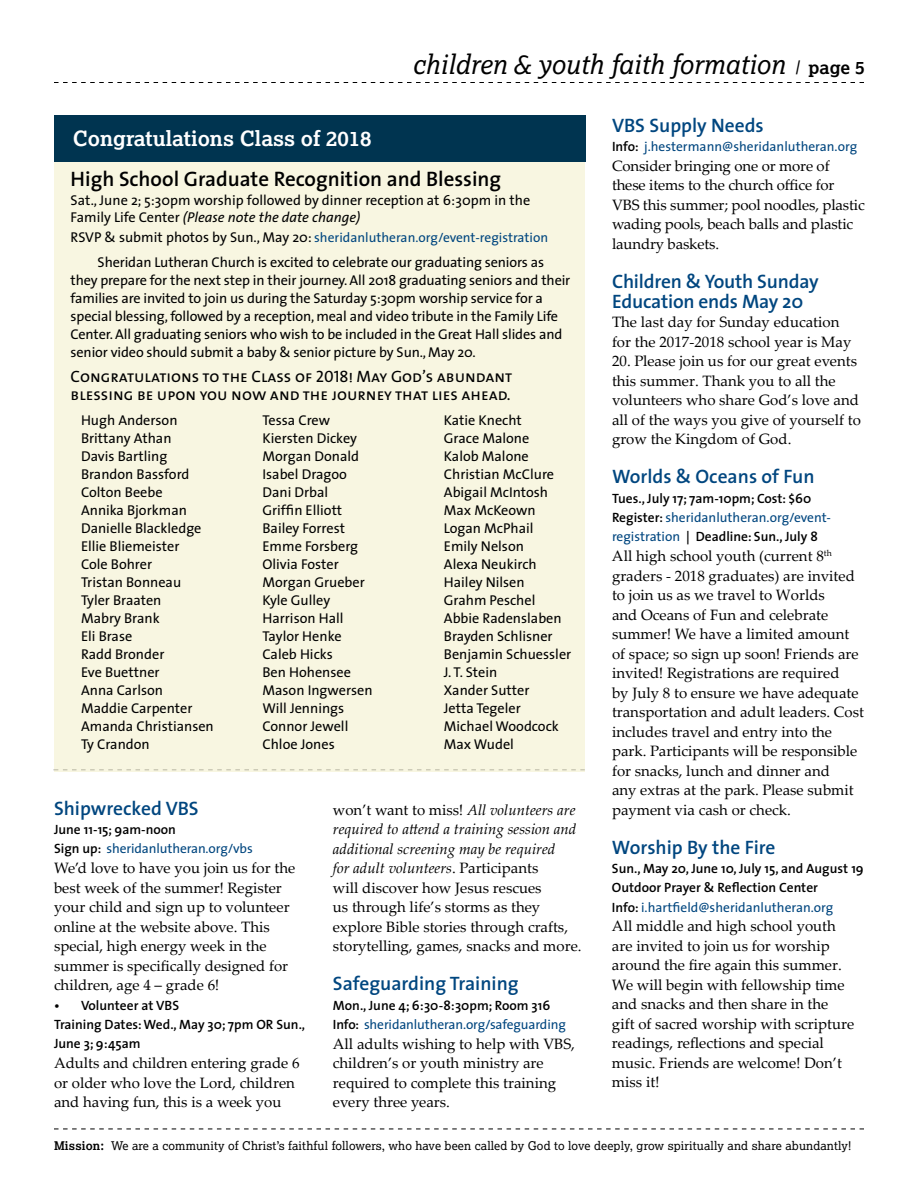
<style>
.page{position:relative;width:918px;height:1188px;background:#fff}
.page>*{position:absolute;margin:0;border:0;box-sizing:border-box;transform-origin:0 0}
.t1{font:italic 27px "Lexia";color:#000}
.t2{font:600 21px "The Sans";color:#000}
.t3{font:700 21px "Lexia";color:#fff}
.t4{font:600 19.5px/19.5px "The Sans";color:#00467f}
.t5{font:16.5px/18px "The Sans Caps";color:#000}
.t6{font:15px/19.5px "Palatino Linotype";color:#000}
.t7{font:14.25px/18px "The Sans";color:#000}
.t8{font:600 13.5px/19.5px "The Sans";color:#000}
.t9{font:13.5px "The Sans";color:#00467f}
.t10{font:12px "Lexia";letter-spacing:.01em;color:#000}
.s1{font-size:18px}
.s2{font-weight:700;font-style:normal;font-size:18px}
.s3{font-weight:600;color:#000}
.s4{font-weight:400;color:#00467f}
.s5{font-style:italic}
.s6{font-size:14.25px;color:#000}
.s7{font-weight:700}
</style>
<div class="page">
<svg style="left:54px;top:82px;width:810px;height:1px"></svg>
<svg style="left:54px;top:1129px;width:810px;height:1px"></svg>
<div style="left:54px;top:162px;width:531px;height:609px;background:#f8f6e1"></div>
<div style="left:54px;top:115px;width:531px;height:47px;background:#003450"></div>
<h1 class="t1" style="left:412px;top:47px;width:454px">children &amp; youth faith formation <span class="s1">|</span> <span class="s2">page 5</span></h1>
<h3 class="t4" style="left:612px;top:115px;width:153px">VBS Supply Needs</h3>
<p class="t9" style="left:612px;top:138px;width:247px"><span class="s3">Info:</span> j.hestermann@sheridanlutheran.org</p>
<p class="t6" style="left:612px;top:156px;width:254px">Consider bringing one or more of these items to the church office for<br>VBS this summer; pool noodles, plastic wading pools, beach balls and plastic laundry baskets.</p>
<h3 class="t4" style="left:612px;top:271px;width:208px">Children &amp; Youth Sunday<br>Education ends May 20</h3>
<p class="t6" style="left:612px;top:312px;width:241px">The last day for Sunday education for the 2017-2018 school year is May</p>
<p class="t6" style="left:612px;top:351px;width:250px">20. Please join us for our great events this summer. Thank you to all the volunteers who share God’s love and all of the ways you give of yourself to grow the Kingdom of God.</p>
<h3 class="t4" style="left:612px;top:466px;width:204px">Worlds &amp; Oceans of Fun</h3>
<p class="t8" style="left:612px;top:488px;width:221px">Tues., July 17; 7am-10pm; Cost: $60<br>Register: <span class="s4">sheridanlutheran.org/event&shy;registration</span> | Deadline: Sun., July 8</p>
<p class="t6" style="left:612px;top:546px;width:253px">All high school youth (current 8<sup>th </sup>graders - 2018 graduates) are invited to join us as we travel to Worlds<br>and Oceans of Fun and celebrate summer! We have a limited amount of space; so sign up soon! Friends are invited! Registrations are required<br>by July 8 to ensure we have adequate transportation and adult leaders. Cost includes travel and entry into the park. Participants will be responsible for snacks, lunch and dinner and<br>any extras at the park. Please submit payment via cash or check.</p>
<h3 class="t4" style="left:612px;top:837px;width:165px">Worship By the Fire</h3>
<p class="t8" style="left:612px;top:858px;width:253px">Sun., May 20, June 10, July 15, and August 19<br>Outdoor Prayer &amp; Reflection Center<br>Info: <span class="s4">i.hartfield@sheridanlutheran.org</span></p>
<p class="t6" style="left:612px;top:916px;width:244px">All middle and high school youth are invited to join us for worship around the fire again this summer.<br>We will begin with fellowship time and snacks and then share in the gift of sacred worship with scripture readings, reflections and special music. Friends are welcome! Don’t miss it!</p>
<h2 class="t3" style="left:73px;top:125px;width:300px">Congratulations Class of 2018</h2>
<h2 class="t2" style="left:71px;top:162px;width:432px">High School Graduate Recognition and Blessing</h2>
<p class="t7" style="left:71px;top:191px;width:461px">Sat., June 2; 5:30pm worship followed by dinner reception at 6:30pm in the<br>Family Life Center <span class="s5">(Please note the date change)</span></p>
<p class="t9" style="left:71px;top:229px;width:479px"><span class="s6">RSVP &amp; submit photos by Sun., May 20:</span> sheridanlutheran.org/event-registration</p>
<p class="t7" style="left:71px;top:253px;width:501px;text-indent:27px">Sheridan Lutheran Church is excited to celebrate our graduating seniors as they prepare for the next step in their journey. All 2018 graduating seniors and their families are invited to join us during the Saturday 5:30pm worship service for a special blessing, followed by a reception, meal and video tribute in the Family Life Center. All graduating seniors who wish to be included in the Great Hall slides and senior video should submit a baby &amp; senior picture by Sun., May 20.</p>
<p class="t5" style="left:71px;top:367px;width:443px">Congratulations to the Class of 2018! May God’s abundant blessing be upon you now and the journey that lies ahead.</p>
<p class="t7" style="left:81px;top:411px;width:134px">Hugh Anderson<br>Brittany Athan<br>Davis Bartling<br>Brandon Bassford<br>Colton Beebe<br>Annika Bjorkman<br>Danielle Blackledge<br>Ellie Bliemeister<br>Cole Bohrer<br>Tristan Bonneau<br>Tyler Braaten<br>Mabry Brank<br>Eli Brase<br>Radd Bronder<br>Eve Buettner<br>Anna Carlson<br>Maddie Carpenter<br>Amanda Christiansen<br>Ty Crandon</p>
<p class="t7" style="left:262px;top:411px;width:112px">Tessa Crew<br>Kiersten Dickey<br>Morgan Donald<br>Isabel Dragoo<br>Dani Drbal<br>Griffin Elliott<br>Bailey Forrest<br>Emme Forsberg<br>Olivia Foster<br>Morgan Grueber<br>Kyle Gulley<br>Harrison Hall<br>Taylor Henke<br>Caleb Hicks<br>Ben Hohensee<br>Mason Ingwersen<br>Will Jennings<br>Connor Jewell<br>Chloe Jones</p>
<p class="t7" style="left:444px;top:411px;width:129px">Katie Knecht<br>Grace Malone<br>Kalob Malone<br>Christian McClure<br>Abigail McIntosh<br>Max McKeown<br>Logan McPhail<br>Emily Nelson<br>Alexa Neukirch<br>Hailey Nilsen<br>Grahm Peschel<br>Abbie Radenslaben<br>Brayden Schlisner<br>Benjamin Schuessler<br>J. T. Stein<br>Xander Sutter<br>Jetta Tegeler<br>Michael Woodcock<br>Max Wudel</p>
<h3 class="t4" style="left:54px;top:798px;width:146px">Shipwrecked VBS</h3>
<p class="t8" style="left:54px;top:819px;width:200px">June 11-15; 9am-noon<br>Sign up: <span class="s4">sheridanlutheran.org/vbs</span></p>
<p class="t6" style="left:54px;top:858px;width:243px">We’d love to have you join us for the best week of the summer! Register your child and sign up to volunteer online at the website above. This special, high energy week in the summer is specifically designed for children, age 4 – grade 6!</p>
<p class="t8" style="left:54px;top:995px;width:253px">• Volunteer at VBS<br>Training Dates: Wed., May 30; 7pm OR Sun.,<br>June 3; 9:45am</p>
<p class="t6" style="left:54px;top:1053px;width:247px">Adults and children entering grade 6 or older who love the Lord, children and having fun, this is a week you</p>
<p class="t6" style="left:333px;top:799px;width:250px">won’t want to miss! <span class="s5">All volunteers are required to attend a training session and additional screening may be required<br>for adult volunteers</span>. Participants<br>will discover how Jesus rescues<br>us through life’s storms as they explore Bible stories through crafts, storytelling, games, snacks and more.</p>
<h3 class="t4" style="left:333px;top:973px;width:187px">Safeguarding Training</h3>
<p class="t8" style="left:333px;top:995px;width:234px">Mon., June 4; 6:30-8:30pm; Room 316<br>Info: <span class="s4">sheridanlutheran.org/safeguarding</span></p>
<p class="t6" style="left:333px;top:1033px;width:244px">All adults wishing to help with VBS, children’s or youth ministry are required to complete this training every three years.</p>
<p class="t10" style="left:54px;top:1138px;width:799px"><span class="s7">Mission:</span> We are a community of Christ’s faithful followers, who have been called by God to love deeply, grow spiritually and share abundantly!</p>
</div>
